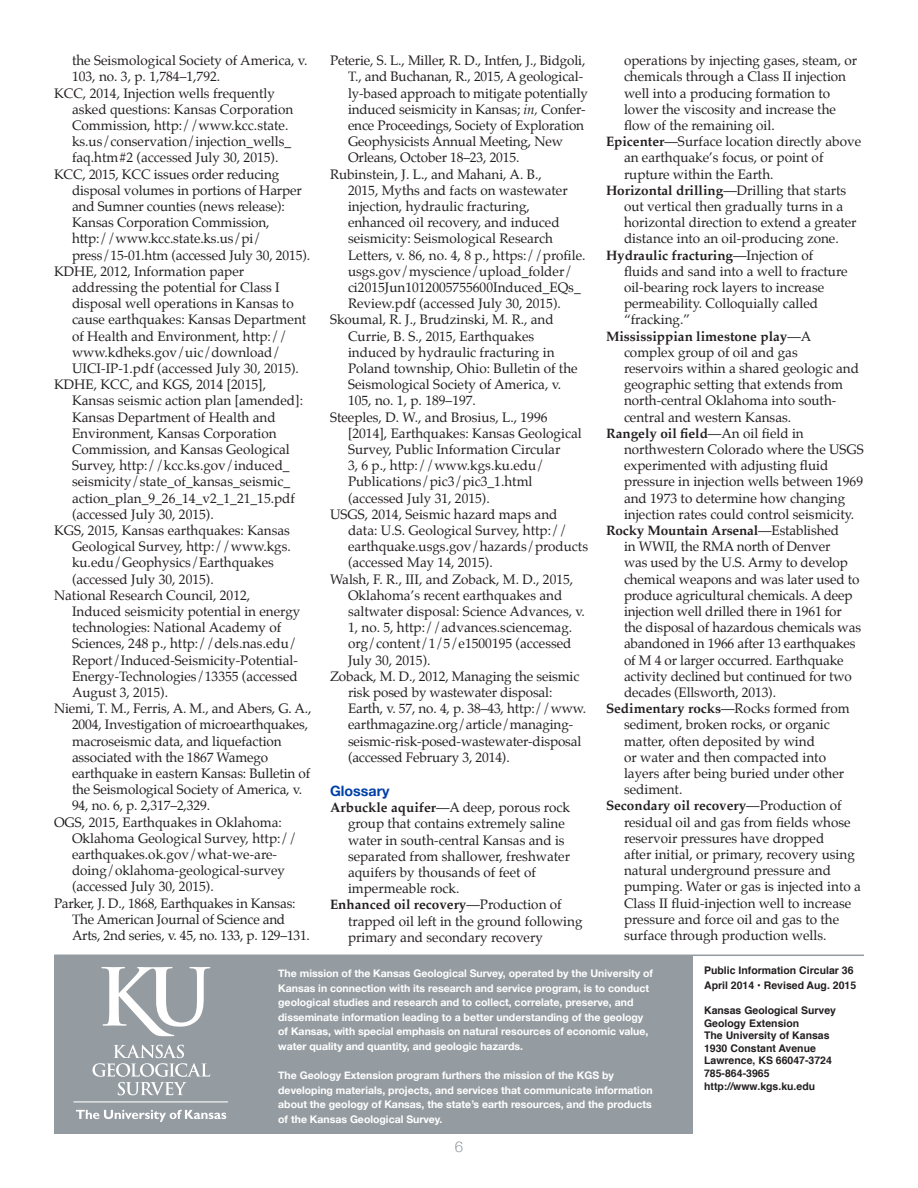
<style>
.page{position:relative;width:918px;height:1188px;background:#fff}
.page>*{position:absolute;margin:0;border:0;box-sizing:border-box;transform-origin:0 0}
.t1{font:300 15px "Helvetica Neue";color:#959ca1}
.PIC_Header{font:700 14.25px "Helvetica Neue";color:#0040a6}
.PIC_References_Gloss{font:13.5px/16.2px "Palatino";color:#231f20}
.t2{font:700 10.5px/14.5px "Helvetica Neue";color:#fff}
.t3{font:700 10.5px/12.6px "Helvetica";color:#231f20}
.s1{font-style:italic}
.s2{font-weight:700}
</style>
<div class="page">
<div style="left:54px;top:955px;width:639px;height:179px;background:#959ca1"></div>
<svg style="left:76px;top:1110px;width:150px;height:12px"></svg>
<hr style="left:73px;top:1101px;width:155px;height:1px;background:#fff">
<svg style="left:101px;top:967px;width:109px;height:69px"></svg>
<svg style="left:92px;top:1045px;width:118px;height:50px"></svg>
<hr style="left:54px;top:955px;width:810px;height:1px;background:#959ca1">
<p class="PIC_References_Gloss" style="left:72px;top:52px;width:237px">the Seismological Society of America, v.<br>103, no. 3, p. 1,784–1,792.</p>
<p class="PIC_References_Gloss" style="left:72px;top:85px;width:223px;text-indent:-18px">KCC, 2014, Injection wells frequently asked questions: Kansas Corporation Commission, http://www.kcc.state. ks.us/conservation/injection_wells_ faq.htm#2 (accessed July 30, 2015).</p>
<p class="PIC_References_Gloss" style="left:72px;top:166px;width:240px;text-indent:-18px">KCC, 2015, KCC issues order reducing disposal volumes in portions of Harper and Sumner counties (news release):<br>Kansas Corporation Commission, http://www.kcc.state.ks.us/pi/ press/15-01.htm (accessed July 30, 2015).</p>
<p class="PIC_References_Gloss" style="left:72px;top:263px;width:236px;text-indent:-18px">KDHE, 2012, Information paper addressing the potential for Class I disposal well operations in Kansas to cause earthquakes: Kansas Department of Health and Environment, http:// www.kdheks.gov/uic/download/ UICI-IP-1.pdf (accessed July 30, 2015).</p>
<p class="PIC_References_Gloss" style="left:72px;top:376px;width:233px;text-indent:-18px">KDHE, KCC, and KGS, 2014 [2015], Kansas seismic action plan [amended]:<br>Kansas Department of Health and Environment, Kansas Corporation Commission, and Kansas Geological Survey, http://kcc.ks.gov/induced_ seismicity/state_of_kansas_seismic_ action_plan_9_26_14_v2_1_21_15.pdf (accessed July 30, 2015).</p>
<p class="PIC_References_Gloss" style="left:72px;top:522px;width:220px;text-indent:-18px">KGS, 2015, Kansas earthquakes: Kansas Geological Survey, http://www.kgs. ku.edu/Geophysics/Earthquakes (accessed July 30, 2015).</p>
<p class="PIC_References_Gloss" style="left:72px;top:587px;width:230px;text-indent:-18px">National Research Council, 2012, Induced seismicity potential in energy technologies: National Academy of Sciences, 248 p., http://dels.nas.edu/ Report/Induced-Seismicity-Potential-Energy-Technologies/13355 (accessed August 3, 2015).</p>
<p class="PIC_References_Gloss" style="left:72px;top:700px;width:241px;text-indent:-18px">Niemi, T. M., Ferris, A. M., and Abers, G. A., 2004, Investigation of microearthquakes, macroseismic data, and liquefaction associated with the 1867 Wamego earthquake in eastern Kansas: Bulletin of the Seismological Society of America, v.<br>94, no. 6, p. 2,317–2,329.</p>
<p class="PIC_References_Gloss" style="left:72px;top:814px;width:226px;text-indent:-18px">OGS, 2015, Earthquakes in Oklahoma:<br>Oklahoma Geological Survey, http:// earthquakes.ok.gov/what-we-are&shy;doing/oklahoma-geological-survey (accessed July 30, 2015).</p>
<p class="PIC_References_Gloss" style="left:72px;top:895px;width:240px;text-indent:-18px">Parker, J. D., 1868, Earthquakes in Kansas:<br>The American Journal of Science and<br>Arts, 2nd series, v. 45, no. 133, p. 129–131.</p>
<p class="PIC_References_Gloss" style="left:348px;top:52px;width:241px;text-indent:-18px">Peterie, S. L., Miller, R. D., Intfen, J., Bidgoli, T., and Buchanan, R., 2015, A geological&shy;ly-based approach to mitigate potentially induced seismicity in Kansas; <span class="s1">in,</span> Confer&shy;ence Proceedings, Society of Exploration Geophysicists Annual Meeting, New Orleans, October 18–23, 2015.</p>
<p class="PIC_References_Gloss" style="left:348px;top:166px;width:239px;text-indent:-18px">Rubinstein, J. L., and Mahani, A. B.,<br>2015, Myths and facts on wastewater injection, hydraulic fracturing, enhanced oil recovery, and induced seismicity: Seismological Research Letters, v. 86, no. 4, 8 p., https://profile. usgs.gov/myscience/upload_folder/ ci2015Jun1012005755600Induced_EQs_ Review.pdf (accessed July 30, 2015).</p>
<p class="PIC_References_Gloss" style="left:348px;top:312px;width:231px;text-indent:-18px">Skoumal, R. J., Brudzinski, M. R., and Currie, B. S., 2015, Earthquakes induced by hydraulic fracturing in Poland township, Ohio: Bulletin of the Seismological Society of America, v.<br>105, no. 1, p. 189–197.</p>
<p class="PIC_References_Gloss" style="left:348px;top:409px;width:235px;text-indent:-18px">Steeples, D. W., and Brosius, L., 1996 [2014], Earthquakes: Kansas Geological Survey, Public Information Circular<br>3, 6 p., http://www.kgs.ku.edu/ Publications/pic3/pic3_1.html (accessed July 31, 2015).</p>
<p class="PIC_References_Gloss" style="left:348px;top:506px;width:242px;text-indent:-18px">USGS, 2014, Seismic hazard maps and data: U.S. Geological Survey, http:// earthquake.usgs.gov/hazards/products (accessed May 14, 2015).</p>
<p class="PIC_References_Gloss" style="left:348px;top:571px;width:239px;text-indent:-18px">Walsh, F. R., III, and Zoback, M. D., 2015, Oklahoma’s recent earthquakes and saltwater disposal: Science Advances, v.<br>1, no. 5, http://advances.sciencemag. org/content/1/5/e1500195 (accessed July 30, 2015).</p>
<p class="PIC_References_Gloss" style="left:348px;top:668px;width:240px;text-indent:-18px">Zoback, M. D., 2012, Managing the seismic risk posed by wastewater disposal:<br>Earth, v. 57, no. 4, p. 38–43, http://www. earthmagazine.org/article/managing&shy;seismic-risk-posed-wastewater-disposal (accessed February 3, 2014).</p>
<p class="PIC_Header" style="left:330px;top:782px;width:61px">Glossary</p>
<p class="PIC_References_Gloss" style="left:348px;top:799px;width:224px;text-indent:-18px"><span class="s2">Arbuckle aquifer</span>—A deep, porous rock group that contains extremely saline water in south-central Kansas and is separated from shallower, freshwater aquifers by thousands of feet of impermeable rock.</p>
<p class="PIC_References_Gloss" style="left:348px;top:897px;width:236px;text-indent:-18px"><span class="s2">Enhanced oil recovery</span>—Production of trapped oil left in the ground following primary and secondary recovery</p>
<p class="PIC_References_Gloss" style="left:624px;top:52px;width:235px">operations by injecting gases, steam, or chemicals through a Class II injection well into a producing formation to lower the viscosity and increase the flow of the remaining oil.</p>
<p class="PIC_References_Gloss" style="left:624px;top:133px;width:239px;text-indent:-18px"><span class="s2">Epicenter</span>—Surface location directly above an earthquake’s focus, or point of rupture within the Earth.</p>
<p class="PIC_References_Gloss" style="left:624px;top:182px;width:234px;text-indent:-18px"><span class="s2">Horizontal drilling</span>—Drilling that starts out vertical then gradually turns in a horizontal direction to extend a greater distance into an oil-producing zone.</p>
<p class="PIC_References_Gloss" style="left:624px;top:247px;width:225px;text-indent:-18px"><span class="s2">Hydraulic fracturing</span>—Injection of fluids and sand into a well to fracture oil-bearing rock layers to increase permeability. Colloquially called “fracking.”</p>
<p class="PIC_References_Gloss" style="left:624px;top:328px;width:236px;text-indent:-18px"><span class="s2">Mississippian limestone play</span>—A complex group of oil and gas reservoirs within a shared geologic and geographic setting that extends from north-central Oklahoma into south&shy;central and western Kansas.</p>
<p class="PIC_References_Gloss" style="left:624px;top:425px;width:242px;text-indent:-18px"><span class="s2">Rangely oil field</span>—An oil field in northwestern Colorado where the USGS experimented with adjusting fluid pressure in injection wells between 1969 and 1973 to determine how changing injection rates could control seismicity.</p>
<p class="PIC_References_Gloss" style="left:624px;top:522px;width:239px;text-indent:-18px"><span class="s2">Rocky Mountain Arsenal</span>—Established<br>in WWII, the RMA north of Denver<br>was used by the U.S. Army to develop chemical weapons and was later used to produce agricultural chemicals. A deep injection well drilled there in 1961 for the disposal of hazardous chemicals was abandoned in 1966 after 13 earthquakes of M 4 or larger occurred. Earthquake activity declined but continued for two decades (Ellsworth, 2013).</p>
<p class="PIC_References_Gloss" style="left:624px;top:700px;width:227px;text-indent:-18px"><span class="s2">Sedimentary rocks</span>—Rocks formed from sediment, broken rocks, or organic matter, often deposited by wind<br>or water and then compacted into layers after being buried under other sediment.</p>
<p class="PIC_References_Gloss" style="left:624px;top:798px;width:238px;text-indent:-18px"><span class="s2">Secondary oil recovery</span>—Production of residual oil and gas from fields whose reservoir pressures have dropped<br>after initial, or primary, recovery using natural underground pressure and pumping. Water or gas is injected into a Class II fluid-injection well to increase pressure and force oil and gas to the surface through production wells.</p>
<p class="t2" style="left:278px;top:966px;width:376px">The mission of the Kansas Geological Survey, operated by the University of Kansas in connection with its research and service program, is to conduct geological studies and research and to collect, correlate, preserve, and disseminate information leading to a better understanding of the geology of Kansas, with special emphasis on natural resources of economic value, water quality and quantity, and geologic hazards.</p>
<p class="t2" style="left:278px;top:1068px;width:376px">The Geology Extension program furthers the mission of the KGS by developing materials, projects, and services that communicate information about the geology of Kansas, the state’s earth resources, and the products of the Kansas Geological Survey.</p>
<p class="t1" style="left:455px;top:1138px;width:10px">6</p>
<p class="t3" style="left:704px;top:963px;width:154px;line-height:15px">Public Information Circular 36<br>April 2014 • Revised Aug. 2015</p>
<p class="t3" style="left:704px;top:1004px;width:133px">Kansas Geological Survey<br>Geology Extension<br>The University of Kansas<br>1930 Constant Avenue<br>Lawrence, KS 66047-3724<br>785-864-3965 http://www.kgs.ku.edu</p>
</div>
